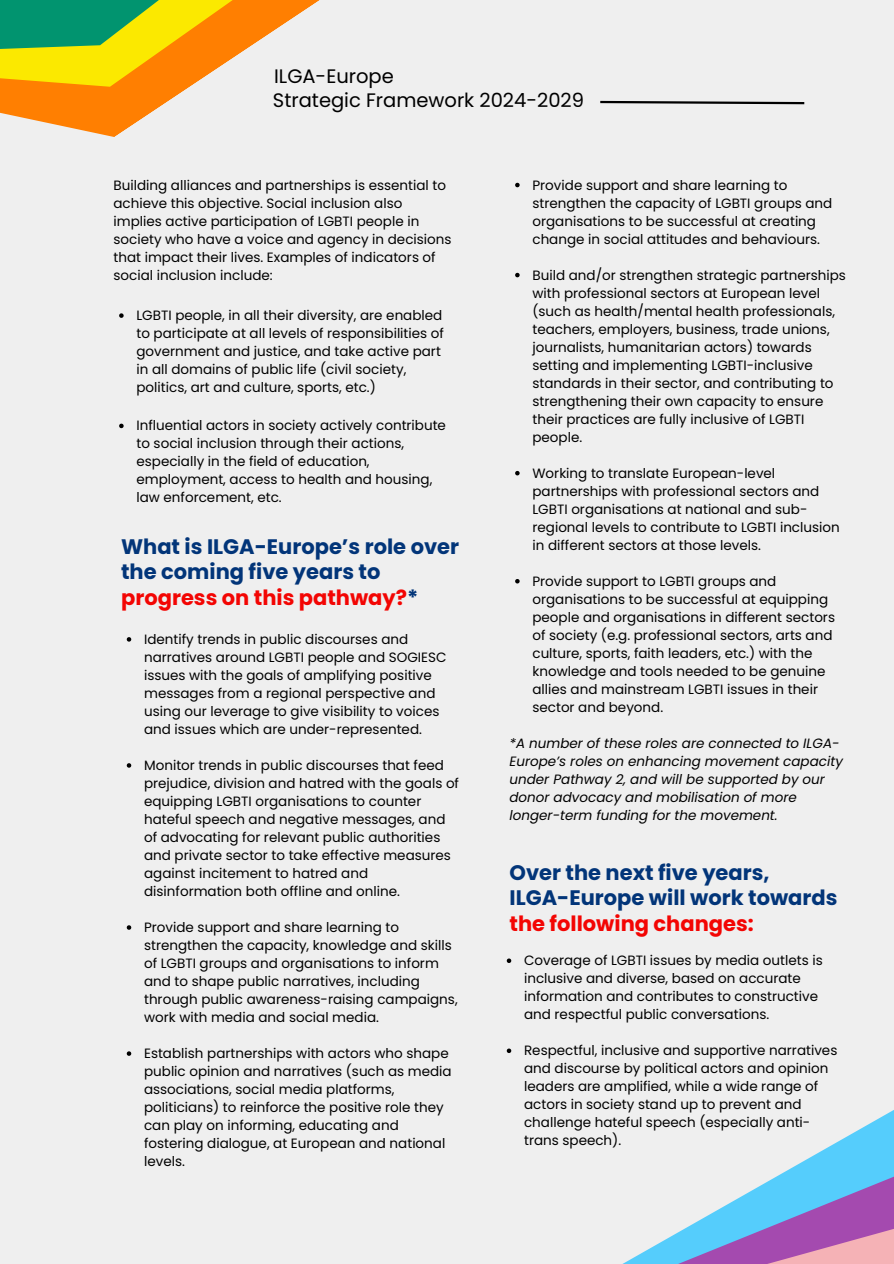
<style>
.page{position:relative;width:894px;height:1264px;background:#fff}
.page>*{position:absolute;margin:0;border:0;box-sizing:border-box;transform-origin:0 0}
.t1{font:700 21px/25.8px "Poppins";color:#023579}
.t2{font:700 21px "Poppins";color:#f30503}
.t3{font:19.5px "Poppins";color:#000}
.t4{font:13.5px/18px "Poppins";color:#000}
.t5{font:italic 13.5px/18px "Poppins";color:#000}
.s1{color:#f30503}
</style>
<div class="page">
<div style="left:0;top:0;width:893px;height:1263px;background:#efefef"></div>
<svg style="left:624px;top:1110px;width:269px;height:153px"></svg>
<svg style="left:0;top:0;width:320px;height:137px"></svg>
<svg style="left:600px;top:100px;width:205px;height:5px"></svg>
<svg style="left:119px;top:313px;width:5px;height:5px"></svg>
<svg style="left:119px;top:423px;width:5px;height:5px"></svg>
<svg style="left:515px;top:183px;width:4px;height:4px"></svg>
<svg style="left:515px;top:273px;width:4px;height:4px"></svg>
<svg style="left:515px;top:471px;width:4px;height:4px"></svg>
<svg style="left:515px;top:579px;width:4px;height:4px"></svg>
<svg style="left:127px;top:637px;width:4px;height:4px"></svg>
<svg style="left:127px;top:763px;width:4px;height:4px"></svg>
<svg style="left:127px;top:925px;width:4px;height:4px"></svg>
<svg style="left:127px;top:1051px;width:4px;height:4px"></svg>
<svg style="left:506px;top:958px;width:5px;height:5px"></svg>
<svg style="left:506px;top:1048px;width:5px;height:5px"></svg>
<h2 class="t3" style="left:274px;top:63px;width:121px">ILGA-Europe</h2>
<p class="t3" style="left:273px;top:86px;width:312px">Strategic Framework 2024-2029</p>
<p class="t4" style="left:113px;top:176px;width:339px">Building alliances and partnerships is essential to achieve this objective. Social inclusion also implies active participation of LGBTI people in society who have a voice and agency in decisions that impact their lives. Examples of indicators of social inclusion include:</p>
<p class="t4" style="left:136px;top:306px;width:309px">LGBTI people, in all their diversity, are enabled to participate at all levels of responsibilities of government and justice, and take active part in all domains of public life (civil society, politics, art and culture, sports, etc.)</p>
<p class="t4" style="left:136px;top:416px;width:311px">Influential actors in society actively contribute to social inclusion through their actions, especially in the field of education, employment, access to health and housing, law enforcement, etc.</p>
<h1 class="t1" style="left:121px;top:533px;width:339px">What is ILGA-Europe’s role over the coming five years to <span class="s1">progress on this pathway?</span>*</h1>
<p class="t4" style="left:144px;top:630px;width:304px">Identify trends in public discourses and narratives around LGBTI people and SOGIESC issues with the goals of amplifying positive messages from a regional perspective and using our leverage to give visibility to voices and issues which are under-represented.</p>
<p class="t4" style="left:144px;top:756px;width:316px">Monitor trends in public discourses that feed prejudice, division and hatred with the goals of equipping LGBTI organisations to counter hateful speech and negative messages, and of advocating for relevant public authorities and private sector to take effective measures against incitement to hatred and disinformation both offline and online.</p>
<p class="t4" style="left:144px;top:918px;width:315px">Provide support and share learning to strengthen the capacity, knowledge and skills of LGBTI groups and organisations to inform and to shape public narratives, including through public awareness-raising campaigns, work with media and social media.</p>
<p class="t4" style="left:144px;top:1044px;width:309px">Establish partnerships with actors who shape public opinion and narratives (such as media associations, social media platforms, politicians) to reinforce the positive role they can play on informing, educating and fostering dialogue, at European and national levels.</p>
<p class="t4" style="left:532px;top:176px;width:301px">Provide support and share learning to strengthen the capacity of LGBTI groups and organisations to be successful at creating change in social attitudes and behaviours.</p>
<p class="t4" style="left:532px;top:266px;width:315px">Build and/or strengthen strategic partnerships with professional sectors at European level (such as health/mental health professionals, teachers, employers, business, trade unions, journalists, humanitarian actors) towards setting and implementing LGBTI-inclusive standards in their sector, and contributing to strengthening their own capacity to ensure their practices are fully inclusive of LGBTI people.</p>
<p class="t4" style="left:532px;top:464px;width:309px">Working to translate European-level partnerships with professional sectors and LGBTI organisations at national and sub&shy;regional levels to contribute to LGBTI inclusion in different sectors at those levels.</p>
<p class="t4" style="left:532px;top:572px;width:304px">Provide support to LGBTI groups and organisations to be successful at equipping people and organisations in different sectors of society (e.g. professional sectors, arts and culture, sports, faith leaders, etc.) with the knowledge and tools needed to be genuine allies and mainstream LGBTI issues in their sector and beyond.</p>
<p class="t5" style="left:509px;top:734px;width:335px">*A number of these roles are connected to ILGA-Europe’s roles on enhancing movement capacity under Pathway 2, and will be supported by our donor advocacy and mobilisation of more longer-term funding for the movement.</p>
<h1 class="t1" style="left:509px;top:859px;width:329px">Over the next five years,<br>ILGA-Europe will work towards</h1>
<h1 class="t2" style="left:509px;top:909px;width:246px">the following changes:</h1>
<p class="t4" style="left:524px;top:951px;width:300px">Coverage of LGBTI issues by media outlets is inclusive and diverse, based on accurate information and contributes to constructive and respectful public conversations.</p>
<p class="t4" style="left:524px;top:1041px;width:315px">Respectful, inclusive and supportive narratives and discourse by political actors and opinion leaders are amplified, while a wide range of actors in society stand up to prevent and challenge hateful speech (especially anti&shy;trans speech).</p>
</div>
